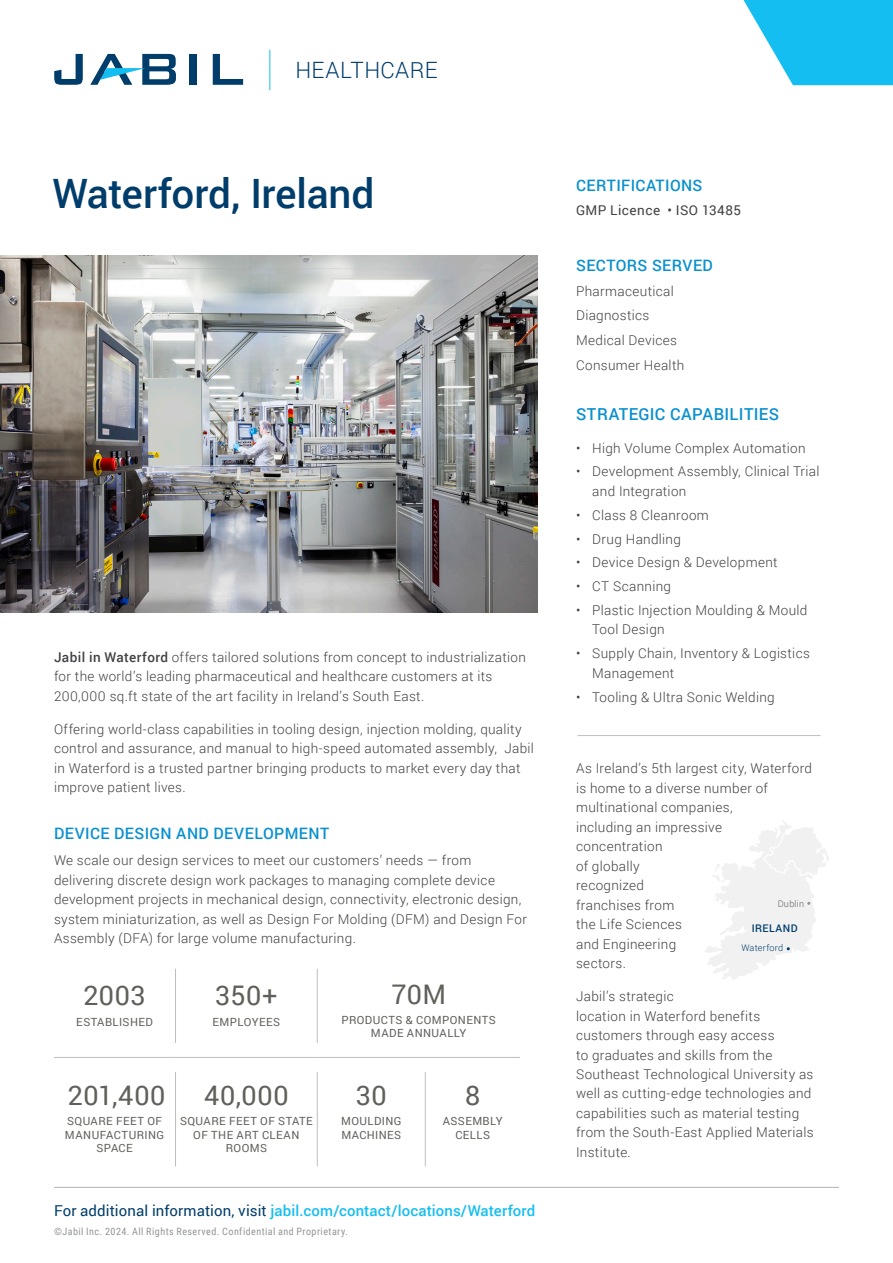
<style>
.page{position:relative;width:893px;height:1263px;background:#fff}
.page>*{position:absolute;margin:0;border:0;box-sizing:border-box;transform-origin:0 0}
.t1{font:500 40.5px "Roboto";letter-spacing:-.005em;color:#003d6b}
.t2{font:27px "Roboto";letter-spacing:.02em;color:#60605b}
.t3{font:300 22.5px "Roboto";letter-spacing:.01em;color:#003d6b}
.t4{font:500 16.5px "Roboto";letter-spacing:.025em;color:#0990cf}
.t5{font:500 15.75px "Roboto";letter-spacing:.025em;color:#0990cf}
.t6{font:500 15px "Roboto";letter-spacing:.005em;color:#15bef0}
.t7{font:300 13.5px/19.5px "Roboto";letter-spacing:.025em;color:#414042}
.t8{font:13.5px "Roboto";letter-spacing:.035em;color:#414042}
.t9{font:11.25px/13.5px "Roboto";letter-spacing:.04em;color:#60605b;text-align:center}
.t10{font:500 10.5px "Roboto";letter-spacing:.04em;color:#003d6b}
.t11{font:10.2px "Roboto Condensed";letter-spacing:.045em;color:#939598}
.t12{font:300 9.15px "Roboto";letter-spacing:.02em;color:#003d6b}
.t13{font:300 9.15px "Roboto";letter-spacing:.025em;color:#60605b}
.s1{font-weight:500}
.s2{font-weight:400;color:#003d6b}
</style>
<div class="page">
<svg style="left:743px;top:0;width:150px;height:85px"></svg>
<hr style="left:269px;top:50px;width:1px;height:40px;background:#15bef0">
<hr style="left:54px;top:1187px;width:785px;height:1px;background:#b2b3b7">
<svg style="left:54px;top:54px;width:29px;height:31px"></svg>
<div style="left:190px;top:54px;width:7px;height:31px;background:#003d6b"></div>
<svg style="left:213px;top:54px;width:30px;height:31px"></svg>
<svg style="left:90px;top:54px;width:86px;height:31px"></svg>
<img style="left:0;top:256px;width:537px;height:356px">
<hr style="left:175px;top:969px;width:1px;height:74px;background:#bcbec0">
<hr style="left:317px;top:969px;width:1px;height:74px;background:#bcbec0">
<hr style="left:175px;top:1072px;width:1px;height:94px;background:#bcbec0">
<hr style="left:317px;top:1072px;width:1px;height:94px;background:#bcbec0">
<hr style="left:425px;top:1072px;width:1px;height:94px;background:#bcbec0">
<hr style="left:54px;top:1057px;width:122px;height:1px;background:#bcbec0">
<hr style="left:176px;top:1057px;width:141px;height:1px;background:#bcbec0">
<hr style="left:317px;top:1057px;width:108px;height:1px;background:#bcbec0">
<hr style="left:425px;top:1057px;width:95px;height:1px;background:#bcbec0">
<svg style="left:705px;top:821px;width:124px;height:158px"></svg>
<hr style="left:578px;top:735px;width:243px;height:1px;background:#bcbec0">
<h3 class="t3" style="left:295px;top:54px;width:144px">HEALTHCARE</h3>
<h1 class="t1" style="left:53px;top:165px;width:323px">Waterford, Ireland</h1>
<p class="t5" style="left:576px;top:174px;width:128px">CERTIFICATIONS</p>
<p class="t8" style="left:576px;top:201px;width:166px">GMP Licence • ISO 13485</p>
<p class="t7" style="left:54px;top:647px;width:473px"><span class="s1">Jabil in Waterford</span> offers tailored solutions from concept to industrialization for the world’s leading pharmaceutical and healthcare customers at its<br>200,000 sq.ft state of the art facility in Ireland’s South East.</p>
<p class="t7" style="left:54px;top:719px;width:481px">Offering world-class capabilities in tooling design, injection molding, quality control and assurance, and manual to high-speed automated assembly, Jabil in Waterford is a trusted partner bringing products to market every day that improve patient lives.</p>
<p class="t5" style="left:54px;top:822px;width:277px">DEVICE DESIGN AND DEVELOPMENT</p>
<p class="t7" style="left:54px;top:850px;width:474px">We scale our design services to meet our customers’ needs — from delivering discrete design work packages to managing complete device development projects in mechanical design, connectivity, electronic design, system miniaturization, as well as Design For Molding (DFM) and Design For Assembly (DFA) for large volume manufacturing.</p>
<h2 class="t2" style="left:83px;top:977px;width:64px">2003</h2>
<p class="t9" style="left:76px;top:1014px;width:78px">ESTABLISHED</p>
<h2 class="t2" style="left:215px;top:977px;width:64px">350+</h2>
<p class="t9" style="left:213px;top:1014px;width:69px">EMPLOYEES</p>
<h2 class="t2" style="left:68px;top:1076px;width:99px">201,400</h2>
<p class="t9" style="left:65px;top:1114px;width:101px">SQUARE FEET OF<br>MANUFACTURING<br>SPACE</p>
<h2 class="t2" style="left:204px;top:1076px;width:86px">40,000</h2>
<p class="t9" style="left:180px;top:1114px;width:134px">SQUARE FEET OF STATE<br>OF THE ART CLEAN<br>ROOMS</p>
<h2 class="t2" style="left:391px;top:975px;width:56px">70M</h2>
<p class="t9" style="left:341px;top:1013px;width:156px">PRODUCTS &amp; COMPONENTS<br>MADE ANNUALLY</p>
<h2 class="t2" style="left:356px;top:1076px;width:32px">30</h2>
<p class="t9" style="left:341px;top:1114px;width:62px;text-align:left">MOULDING<br>MACHINES</p>
<h2 class="t2" style="left:465px;top:1076px;width:17px">8</h2>
<p class="t9" style="left:443px;top:1114px;width:62px">ASSEMBLY<br>CELLS</p>
<p class="t6" style="left:54px;top:1200px;width:483px"><span class="s2">For additional information, visit</span> jabil.com/contact/locations/Waterford</p>
<p class="t11" style="left:54px;top:1224px;width:295px">©Jabil Inc. 2024. All Rights Reserved. Confidential and Proprietary.</p>
<p class="t5" style="left:576px;top:254px;width:138px">SECTORS SERVED</p>
<p class="t7" style="left:576px;top:278px;width:110px;line-height:24.8px">Pharmaceutical<br>Diagnostics<br>Medical Devices<br>Consumer Health</p>
<p class="t4" style="left:576px;top:402px;width:205px">STRATEGIC CAPABILITIES</p>
<p class="t7" style="left:576px;top:438px;width:231px">• High Volume Complex Automation</p>
<p class="t7" style="left:592px;top:461px;width:229px;text-indent:-16px">• Development Assembly, Clinical Trial and Integration</p>
<p class="t7" style="left:576px;top:505px;width:134px">• Class 8 Cleanroom</p>
<p class="t7" style="left:576px;top:528px;width:106px">• Drug Handling</p>
<p class="t7" style="left:576px;top:552px;width:203px">• Device Design &amp; Development</p>
<p class="t7" style="left:576px;top:576px;width:96px">• CT Scanning</p>
<p class="t7" style="left:592px;top:600px;width:217px;text-indent:-16px">• Plastic Injection Moulding &amp; Mould<br>Tool Design</p>
<p class="t7" style="left:592px;top:643px;width:219px;text-indent:-16px">• Supply Chain, Inventory &amp; Logistics<br>Management</p>
<p class="t7" style="left:576px;top:687px;width:200px">• Tooling &amp; Ultra Sonic Welding</p>
<p class="t7" style="left:576px;top:758px;width:237px">As Ireland’s 5th largest city, Waterford is home to a diverse number of multinational companies,<br>including an impressive<br>concentration<br>of globally<br>recognized<br>franchises from<br>the Life Sciences<br>and Engineering<br>sectors.</p>
<p class="t7" style="left:576px;top:986px;width:239px">Jabil’s strategic<br>location in Waterford benefits customers through easy access<br>to graduates and skills from the<br>Southeast Technological University as well as cutting-edge technologies and capabilities such as material testing from the South-East Applied Materials<br>Institute.</p>
<p class="t13" style="left:778px;top:897px;width:28px">Dublin</p>
<p class="t12" style="left:741px;top:941px;width:43px">Waterford</p>
<p class="t10" style="left:752px;top:921px;width:47px">IRELAND</p>
</div>
